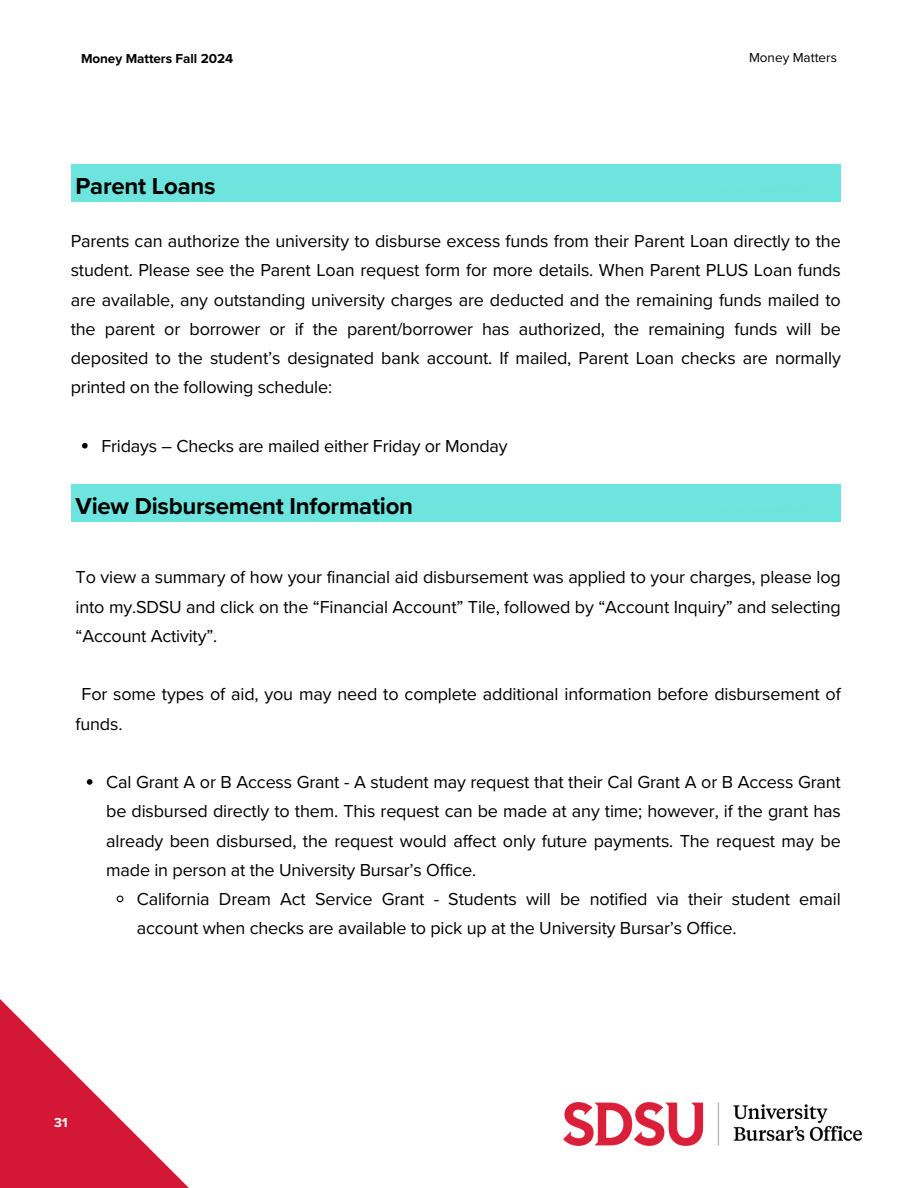
<style>
.page{position:relative;width:918px;height:1188px;background:#fff}
.page>*{position:absolute;margin:0;border:0;box-sizing:border-box;transform-origin:0 0}
.t1{font:700 24px "Proxima Nova";letter-spacing:-.01em;color:#000}
.t2{font:18px/29.2px "Proxima Nova";letter-spacing:-.01em;color:#000;text-align:justify}
.t3{font:700 13.5px "Proxima Nova";letter-spacing:-.005em;color:#000}
.t4{font:13.5px "Proxima Nova";color:#000}
.t5{font:700 13.5px "Proxima Nova";color:#fff}
</style>
<div class="page">
<svg style="left:0;top:999px;width:189px;height:189px"></svg>
<svg style="left:82px;top:443px;width:6px;height:6px"></svg>
<img style="left:563px;top:1102px;width:299px;height:44px">
<svg style="left:87px;top:779px;width:5px;height:6px"></svg>
<svg style="left:116px;top:895px;width:8px;height:8px"></svg>
<h1 class="t3" style="left:81px;top:51px;width:154px">Money Matters Fall 2024</h1>
<h2 class="t4" style="left:749px;top:50px;width:89px">Money Matters</h2>
<p class="t1" style="left:76px;top:171px;width:142px">Parent Loans</p>
<h3 class="t2" style="left:71px;top:227px;width:772px">Parents can authorize the university to disburse excess funds from their Parent Loan directly to the student. Please see the Parent Loan request form for more details. When Parent PLUS Loan funds are available, any outstanding university charges are deducted and the remaining funds mailed to the parent or borrower or if the parent/borrower has authorized, the remaining funds will be deposited to the student’s designated bank account. If mailed, Parent Loan checks are normally printed on the following schedule:</h3>
<p class="t2" style="left:101px;top:432px;width:408px">Fridays – Checks are mailed either Friday or Monday</p>
<h1 class="t1" style="left:76px;top:492px;width:339px">View Disbursement Information</h1>
<h2 class="t2" style="left:76px;top:563px;width:767px">To view a summary of how your financial aid disbursement was applied to your charges, please log into my.SDSU and click on the “Financial Account” Tile, followed by “Account Inquiry” and selecting “Account Activity”.</h2>
<h2 class="t2" style="left:76px;top:680px;width:767px;text-indent:6px">For some types of aid, you may need to complete additional information before disbursement of funds.</h2>
<p class="t2" style="left:106px;top:768px;width:736px">Cal Grant A or B Access Grant - A student may request that their Cal Grant A or B Access Grant be disbursed directly to them. This request can be made at any time; however, if the grant has already been disbursed, the request would affect only future payments. The request may be made in person at the University Bursar’s Office.</p>
<p class="t2" style="left:137px;top:885px;width:706px">California Dream Act Service Grant - Students will be notified via their student email account when checks are available to pick up at the University Bursar’s Office.</p>
<p class="t5" style="left:54px;top:1115px;width:15px">31</p>
</div>
